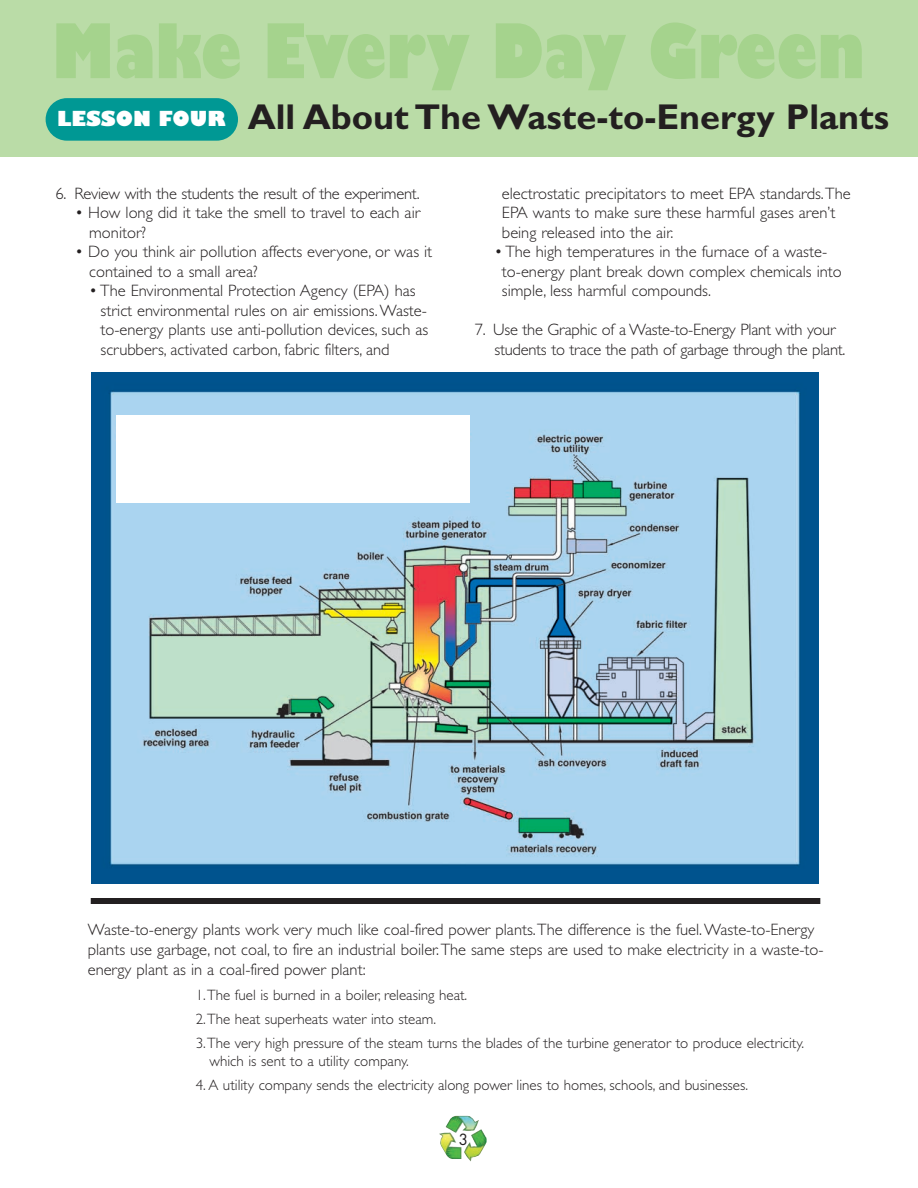
<style>
.page{position:relative;width:918px;height:1188px;background:#fff}
.page>*{position:absolute;margin:0;border:0;box-sizing:border-box;transform-origin:0 0}
.t1{font:800 73.5px "Gill Sans";color:#a5d38d;scale:.8 1}
.t2{font:700 36px "Gill Sans";color:#231f20}
.t3{font:800 20.25px "Gill Sans";color:#fff}
.t4{font:300 16.5px/19.5px "Gill Sans";color:#231f20}
.t5{font:300 15px/24.2px "Gill Sans";color:#231f20}
.t6{font:15px "Futura";color:#231f20}
</style>
<div class="page">
<div style="left:0;top:0;width:918px;height:156px;background:#badca7"></div>
<img style="left:91px;top:373px;width:727px;height:511px">
<img style="left:116px;top:416px;width:353px;height:87px">
<div style="left:46px;top:98px;width:192px;height:43px;background:#009894;border-radius:21px"></div>
<img style="left:446px;top:1116px;width:41px;height:45px">
<div style="left:91px;top:898px;width:729px;height:6px;background:#231f20"></div>
<h1 class="t1" style="left:52px;top:10px;width:1017px">Make Every Day Green</h1>
<p class="t3" style="left:57px;top:107px;width:170px">LESSON FOUR</p>
<h2 class="t2" style="left:248px;top:103px;width:643px">All About The Waste-to-Energy Plants</h2>
<p class="t4" style="left:56px;top:185px;width:366px">6. Review with the students the result of the experiment.</p>
<p class="t4" style="left:89px;top:204px;width:333px;text-indent:-14px">• How long did it take the smell to travel to each air monitor?</p>
<p class="t4" style="left:89px;top:244px;width:345px;text-indent:-14px">• Do you think air pollution affects everyone, or was it contained to a small area?</p>
<p class="t4" style="left:101px;top:283px;width:329px;text-indent:-11px">• The Environmental Protection Agency (EPA) has strict environmental rules on air emissions.Waste&shy;to-energy plants use anti-pollution devices, such as scrubbers, activated carbon, fabric filters, and</p>
<p class="t4" style="left:502px;top:185px;width:350px">electrostatic precipitators to meet EPA standards.The<br>EPA wants to make sure these harmful gases aren’t being released into the air.</p>
<p class="t4" style="left:502px;top:244px;width:341px;text-indent:-8px">• The high temperatures in the furnace of a waste&shy;to-energy plant break down complex chemicals into simple, less harmful compounds.</p>
<p class="t4" style="left:494px;top:322px;width:353px;text-indent:-20px">7. Use the Graphic of a Waste-to-Energy Plant with your students to trace the path of garbage through the plant.</p>
<p class="t4" style="left:88px;top:921px;width:737px">Waste-to-energy plants work very much like coal-fired power plants.The difference is the fuel.Waste-to-Energy plants use garbage, not coal, to fire an industrial boiler.The same steps are used to make electricity in a waste-to&shy;energy plant as in a coal-fired power plant:</p>
<p class="t5" style="left:196px;top:984px;width:610px">1.The fuel is burned in a boiler, releasing heat.<br>2.The heat superheats water into steam.<br>3.The very high pressure of the steam turns the blades of the turbine generator to produce electricity.</p>
<p class="t5" style="left:210px;top:1050px;width:201px">which is sent to a utility company.</p>
<p class="t5" style="left:196px;top:1074px;width:554px">4. A utility company sends the electricity along power lines to homes, schools, and businesses.</p>
<p class="t6" style="left:459px;top:1132px;width:11px">3</p>
</div>
